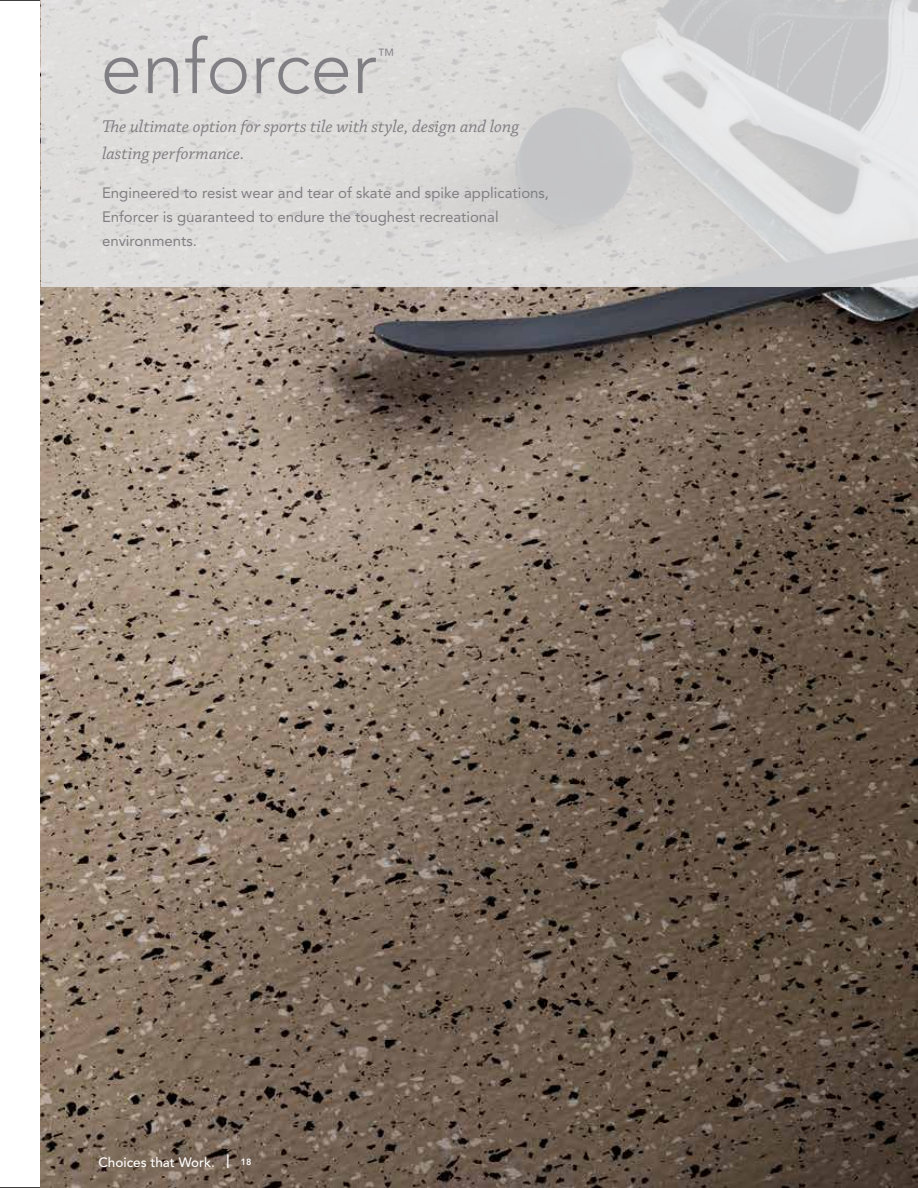
<style>
.page{position:relative;width:918px;height:1188px;background:#fff}
.page>*{position:absolute;margin:0;border:0;box-sizing:border-box;transform-origin:0 0}
.t1{font:300 75px "Avenir";color:#807f83}
.t2{font:italic 18px/27px "Chaparral Pro";color:#807f83}
.t3{font:300 17.55px "Avenir";color:#807f83}
.t4{font:15px/24px "Avenir";color:#807f83}
.t5{font:500 13.5px "Avenir";color:#fff}
.s1{font-weight:300;font-size:19.2px}
.s2{font-weight:800;font-size:9px}
</style>
<div class="page">
<hr style="left:0;top:0;width:40px;height:1px;background:#000">
<hr style="left:0;top:1187px;width:40px;height:1px;background:#000">
<img style="left:41px;top:287px;width:877px;height:901px">
<svg style="left:41px;top:0;width:877px;height:287px;background:#d8d7d7"></svg>
<h1 class="t1" style="left:101px;top:23px;width:278px">enforcer</h1>
<p class="t3" style="left:377px;top:44px;width:19px">™</p>
<p class="t2" style="left:102px;top:114px;width:419px">The ultimate option for sports tile with style, design and long lasting performance.</p>
<p class="t4" style="left:102px;top:181px;width:449px">Engineered to resist wear and tear of skate and spike applications,<br>Enforcer is guaranteed to endure the toughest recreational environments.</p>
<p class="t5" style="left:98px;top:1154px;width:154px">Choices that Work. <span class="s1">I</span> <span class="s2">18</span></p>
</div>
